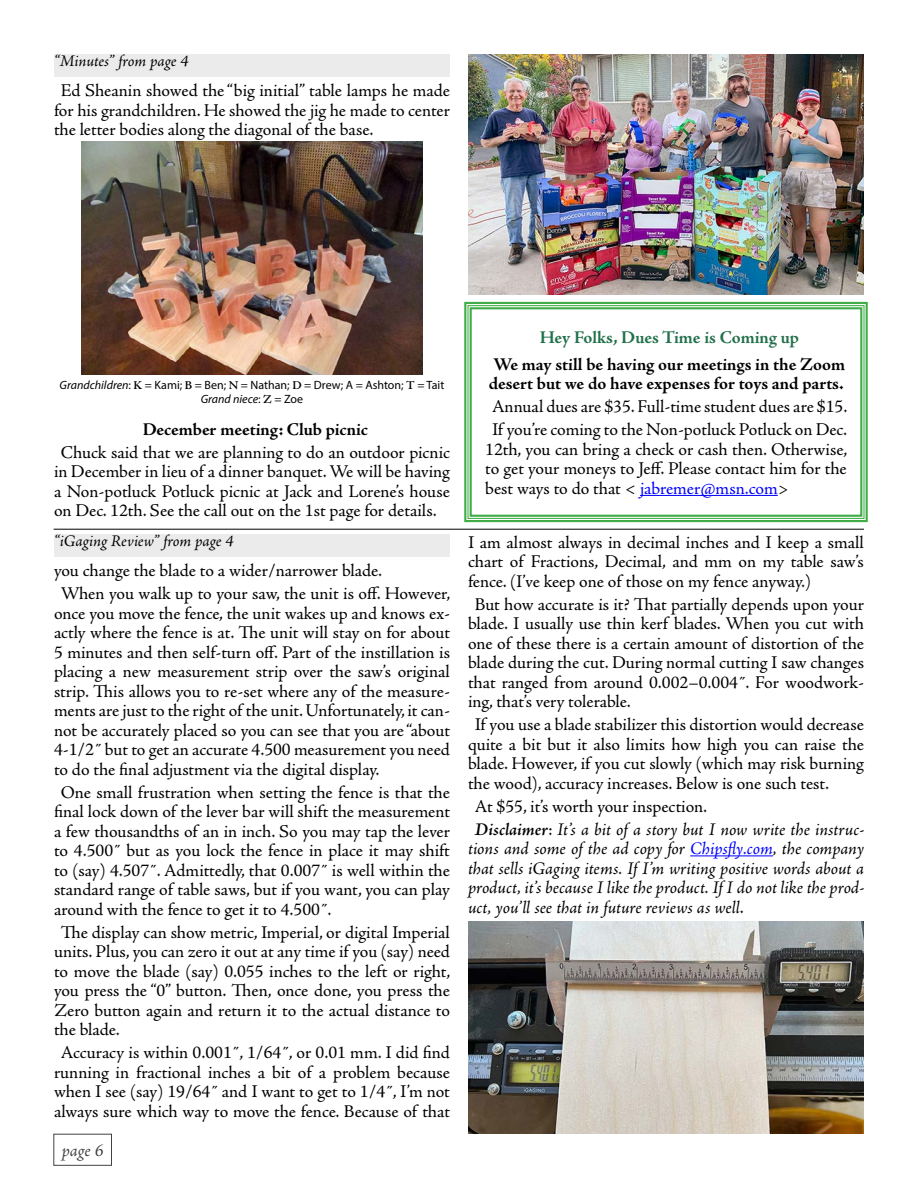
<style>
.page{position:relative;width:918px;height:1188px;background:#fff}
.page>*{position:absolute;margin:0;border:0;box-sizing:border-box;transform-origin:0 0}
.Final_Basic{font:18px/19.5px "Adobe Jenson Pro";letter-spacing:-.005em;color:#000;text-align:justify}
.Final_Basic-2{font:italic 18px/19.5px "Adobe Jenson Pro";color:#000;text-align:justify}
.Centered_and_Bold{font:700 18px/19.5px "Adobe Jenson Pro";letter-spacing:-.005em;color:#000}
.Centered_and_Bold-2{font:700 18px "Adobe Jenson Pro";letter-spacing:-.005em;color:#22704b}
.from_page{font:italic 16.5px "Adobe Jenson Pro";letter-spacing:-.005em;color:#000}
.Caption_text{font:12px "Myriad Pro";color:#000}
.Caption_text-2{font:italic 12px "Myriad Pro";color:#000}
.s1{font-style:italic}
.s2{font-family:"Adobe Jenson Pro";font-weight:600}
.s3{font-style:normal}
.s4{font-family:"Adobe Jenson Pro";font-weight:600;font-style:normal}
.s5{color:#00f}
.s6{font-weight:600}
</style>
<div class="page">
<img style="left:468px;top:921px;width:396px;height:213px">
<div style="left:54px;top:535px;width:396px;height:22px;background:#ebebec"></div>
<hr style="left:690px;top:855px;width:83px;height:1px;background:#00f">
<div style="left:54px;top:54px;width:396px;height:23px;background:#ebebec"></div>
<img style="left:468px;top:54px;width:396px;height:241px">
<img style="left:82px;top:141px;width:340px;height:234px">
<hr style="left:54px;top:529px;width:810px;height:1px;background:#000">
<svg style="left:464px;top:301px;width:404px;height:222px"></svg>
<div style="left:467px;top:305px;width:398px;height:214px;border:1px solid #41ad49"></div>
<div style="left:470px;top:307px;width:392px;height:210px;border:2px solid #41ad49"></div>
<p class="from_page" style="left:54px;top:51px;width:136px">“Minutes” from page 4</p>
<p class="Final_Basic" style="left:54px;top:81px;width:398px;text-indent:7px">Ed Sheanin showed the “big initial” table lamps he made for his grandchildren. He showed the jig he made to center the letter bodies along the diagonal of the base.</p>
<p class="Caption_text" style="left:60px;top:378px;width:386px"><span class="s1">Grandchildren</span>: <span class="s2">K</span> = Kami; <span class="s2">B</span> = Ben; <span class="s2">N</span> = Nathan; <span class="s2">D</span> = Drew; A = Ashton; <span class="s2">T</span> = Tait</p>
<p class="Caption_text-2" style="left:201px;top:392px;width:104px">Grand niece<span class="s3">:</span> <span class="s4">Z</span> <span class="s3">= Zoe</span></p>
<p class="Centered_and_Bold" style="left:143px;top:420px;width:227px">December meeting: Club picnic</p>
<p class="Final_Basic" style="left:54px;top:443px;width:398px;text-indent:7px">Chuck said that we are planning to do an outdoor picnic in December in lieu of a dinner banquet. We will be having a Non-potluck Potluck picnic at Jack and Lorene’s house on Dec. 12th. See the call out on the 1st page for details.</p>
<p class="Centered_and_Bold-2" style="left:540px;top:327px;width:261px">Hey Folks, Dues Time is Coming up</p>
<p class="Centered_and_Bold" style="left:489px;top:355px;width:358px">We may still be having our meetings in the Zoom desert but we do have expenses for toys and parts.</p>
<p class="Final_Basic" style="left:492px;top:397px;width:357px">Annual dues are $35. Full-time student dues are $15.</p>
<p class="Final_Basic" style="left:485px;top:420px;width:364px;text-indent:7px">If you’re coming to the Non-potluck Potluck on Dec.<br>12th, you can bring a check or cash then. Otherwise, to get your moneys to Jeff. Please contact him for the best ways to do that &lt; <span class="s5">jabremer@msn.com</span>&gt;</p>
<p class="from_page" style="left:54px;top:532px;width:181px">“iGaging Review” from page 4</p>
<p class="Final_Basic" style="left:468px;top:533px;width:397px">I am almost always in decimal inches and I keep a small chart of Fractions, Decimal, and mm on my table saw’s fence. (I’ve keep one of those on my fence anyway.)</p>
<p class="Final_Basic" style="left:468px;top:595px;width:398px;text-indent:7px">But how accurate is it? That partially depends upon your blade. I usually use thin kerf blades. When you cut with one of these there is a certain amount of distortion of the blade during the cut. During normal cutting I saw changes that ranged from around 0.002–0.004˝. For woodwork&shy;ing, that’s very tolerable.</p>
<p class="Final_Basic" style="left:468px;top:715px;width:398px;text-indent:7px">If you use a blade stabilizer this distortion would decrease quite a bit but it also limits how high you can raise the blade. However, if you cut slowly (which may risk burning the wood), accuracy increases. Below is one such test.</p>
<p class="Final_Basic" style="left:475px;top:797px;width:234px">At $55, it’s worth your inspection.</p>
<p class="Final_Basic-2" style="left:468px;top:820px;width:398px;text-indent:7px"><span class="s6">Disclaimer</span><span class="s3">:</span> It’s a bit of a story but I now write the instruc&shy;tions and some of the ad copy for <span class="s5">Chipsfly.com</span>, the company that sells iGaging items. If I’m writing positive words about a product, it’s because I like the product. If I do not like the prod&shy;uct, you’ll see that in future reviews as well<span class="s3">.</span></p>
<p class="Final_Basic" style="left:54px;top:561px;width:330px">you change the blade to a wider/narrower blade.</p>
<p class="Final_Basic" style="left:54px;top:584px;width:398px;text-indent:7px">When you walk up to your saw, the unit is off. However, once you move the fence, the unit wakes up and knows ex&shy;actly where the fence is at. The unit will stay on for about 5 minutes and then self-turn off. Part of the instillation is placing a new measurement strip over the saw’s original strip. This allows you to re-set where any of the measure&shy;ments are just to the right of the unit. Unfortunately, it can&shy;not be accurately placed so you can see that you are “about 4-1/2˝ but to get an accurate 4.500 measurement you need to do the final adjustment via the digital display.</p>
<p class="Final_Basic" style="left:54px;top:783px;width:398px;text-indent:7px">One small frustration when setting the fence is that the final lock down of the lever bar will shift the measurement a few thousandths of an in inch. So you may tap the lever to 4.500˝ but as you lock the fence in place it may shift to (say) 4.507˝. Admittedly, that 0.007˝ is well within the standard range of table saws, but if you want, you can play around with the fence to get it to 4.500˝.</p>
<p class="Final_Basic" style="left:54px;top:923px;width:398px;text-indent:7px">The display can show metric, Imperial, or digital Imperial units. Plus, you can zero it out at any time if you (say) need to move the blade (say) 0.055 inches to the left or right, you press the “0” button. Then, once done, you press the Zero button again and return it to the actual distance to the blade.</p>
<p class="Final_Basic" style="left:54px;top:1043px;width:398px;text-align:center">Accuracy is within 0.001˝, 1/64˝, or 0.01 mm. I did find running in fractional inches a bit of a problem because when I see (say) 19/64˝ and I want to get to 1/4˝, I’m not always sure which way to move the fence. Because of that</p>
<p class="Final_Basic-2" style="left:62px;top:1142px;width:43px">page 6</p>
</div>
